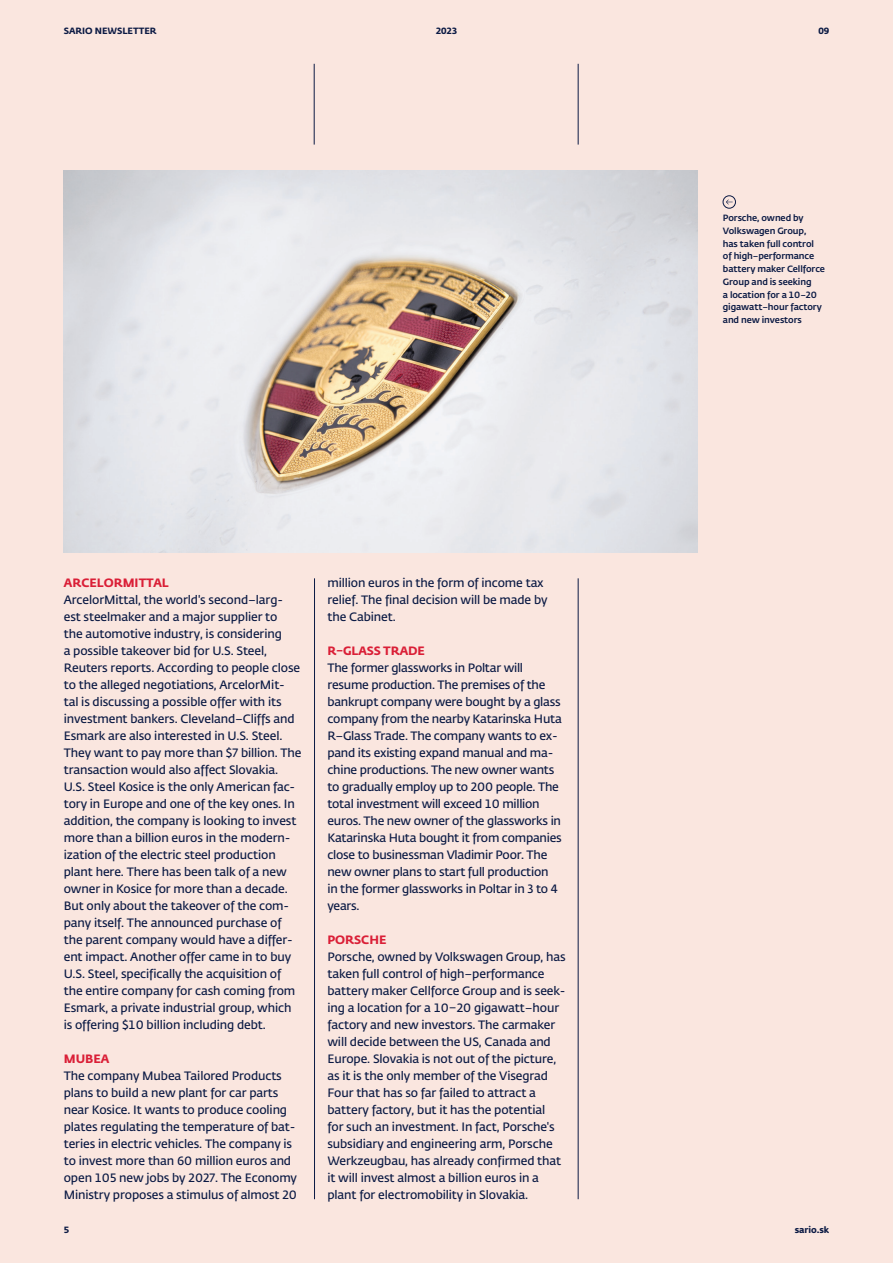
<style>
.page{position:relative;width:893px;height:1263px;background:#fae6df}
.page>*{position:absolute;margin:0;border:0;box-sizing:border-box;transform-origin:0 0}
.t1{font:600 12px/17px "Fedra Sans Pro";letter-spacing:-.01em;color:#0b1a44}
.t2{font:700 12px "Fedra Sans Pro";color:#da1f37}
.t3{font:500 9px/12.8px "Fedra Sans Pro";letter-spacing:-.01em;color:#0b1a44}
.t4{font:700 9px "Fedra Sans Pro";color:#0b1a44}
</style>
<div class="page">
<hr style="left:314px;top:578px;width:1px;height:621px;background:#0b1a44">
<hr style="left:578px;top:578px;width:1px;height:621px;background:#0b1a44">
<img style="left:64px;top:170px;width:633px;height:383px">
<div style="left:723px;top:196px;width:13px;height:12px;border:1px solid #0b1a44;border-radius:50%"></div>
<svg style="left:726px;top:199px;width:7px;height:6px"></svg>
<hr style="left:578px;top:64px;width:1px;height:81px;background:#0b1a44">
<hr style="left:314px;top:64px;width:1px;height:81px;background:#0b1a44">
<p class="t4" style="left:64px;top:24px;width:94px">SARIO NEWSLETTER</p>
<p class="t4" style="left:436px;top:24px;width:23px">2023</p>
<p class="t4" style="left:818px;top:24px;width:12px">09</p>
<p class="t2" style="left:64px;top:573px;width:106px">ARCELORMITTAL</p>
<p class="t1" style="left:64px;top:591px;width:239px">ArcelorMittal, the world's second–larg&shy;est steelmaker and a major supplier to<br>the automotive industry, is considering<br>a possible takeover bid for U.S. Steel, Reuters reports. According to people close to the alleged negotiations, ArcelorMit&shy;tal is discussing a possible offer with its investment bankers. Cleveland–Cliffs and Esmark are also interested in U.S. Steel.<br>They want to pay more than $7 billion. The transaction would also affect Slovakia.<br>U.S. Steel Kosice is the only American fac&shy;tory in Europe and one of the key ones. In addition, the company is looking to invest more than a billion euros in the modern&shy;ization of the electric steel production plant here. There has been talk of a new owner in Kosice for more than a decade.<br>But only about the takeover of the com&shy;pany itself. The announced purchase of the parent company would have a differ&shy;ent impact. Another offer came in to buy U.S. Steel, specifically the acquisition of the entire company for cash coming from Esmark, a private industrial group, which is offering $10 billion including debt.</p>
<p class="t2" style="left:64px;top:1049px;width:47px">MUBEA</p>
<p class="t1" style="left:64px;top:1067px;width:235px">The company Mubea Tailored Products plans to build a new plant for car parts near Kosice. It wants to produce cooling plates regulating the temperature of bat&shy;teries in electric vehicles. The company is to invest more than 60 million euros and open 105 new jobs by 2027. The Economy Ministry proposes a stimulus of almost 20</p>
<p class="t4" style="left:64px;top:1223px;width:7px">5</p>
<p class="t1" style="left:327px;top:573px;width:222px">million euros in the form of income tax relief. The final decision will be made by the Cabinet.</p>
<p class="t2" style="left:327px;top:641px;width:99px">R–GLASS TRADE</p>
<p class="t1" style="left:327px;top:658px;width:236px">The former glassworks in Poltar will resume production. The premises of the bankrupt company were bought by a glass company from the nearby Katarinska Huta R–Glass Trade. The company wants to ex&shy;pand its existing expand manual and ma&shy;chine productions. The new owner wants to gradually employ up to 200 people. The total investment will exceed 10 million euros. The new owner of the glassworks in Katarinska Huta bought it from companies close to businessman Vladimir Poor. The new owner plans to start full production in the former glassworks in Poltar in 3 to 4 years.</p>
<p class="t2" style="left:327px;top:930px;width:60px">PORSCHE</p>
<p class="t1" style="left:327px;top:948px;width:240px">Porsche, owned by Volkswagen Group, has taken full control of high–performance battery maker Cellforce Group and is seek&shy;ing a location for a 10–20 gigawatt–hour factory and new investors. The carmaker will decide between the US, Canada and Europe. Slovakia is not out of the picture, as it is the only member of the Visegrad Four that has so far failed to attract a battery factory, but it has the potential<br>for such an investment. In fact, Porsche's subsidiary and engineering arm, Porsche Werkzeugbau, has already confirmed that it will invest almost a billion euros in a plant for electromobility in Slovakia.</p>
<p class="t3" style="left:723px;top:211px;width:104px">Porsche, owned by<br>Volkswagen Group,<br>has taken full control of high–performance battery maker Cellforce<br>Group and is seeking<br>a location for a 10–20 gigawatt–hour factory and new investors</p>
<p class="t4" style="left:795px;top:1223px;width:36px">sario.sk</p>
</div>
